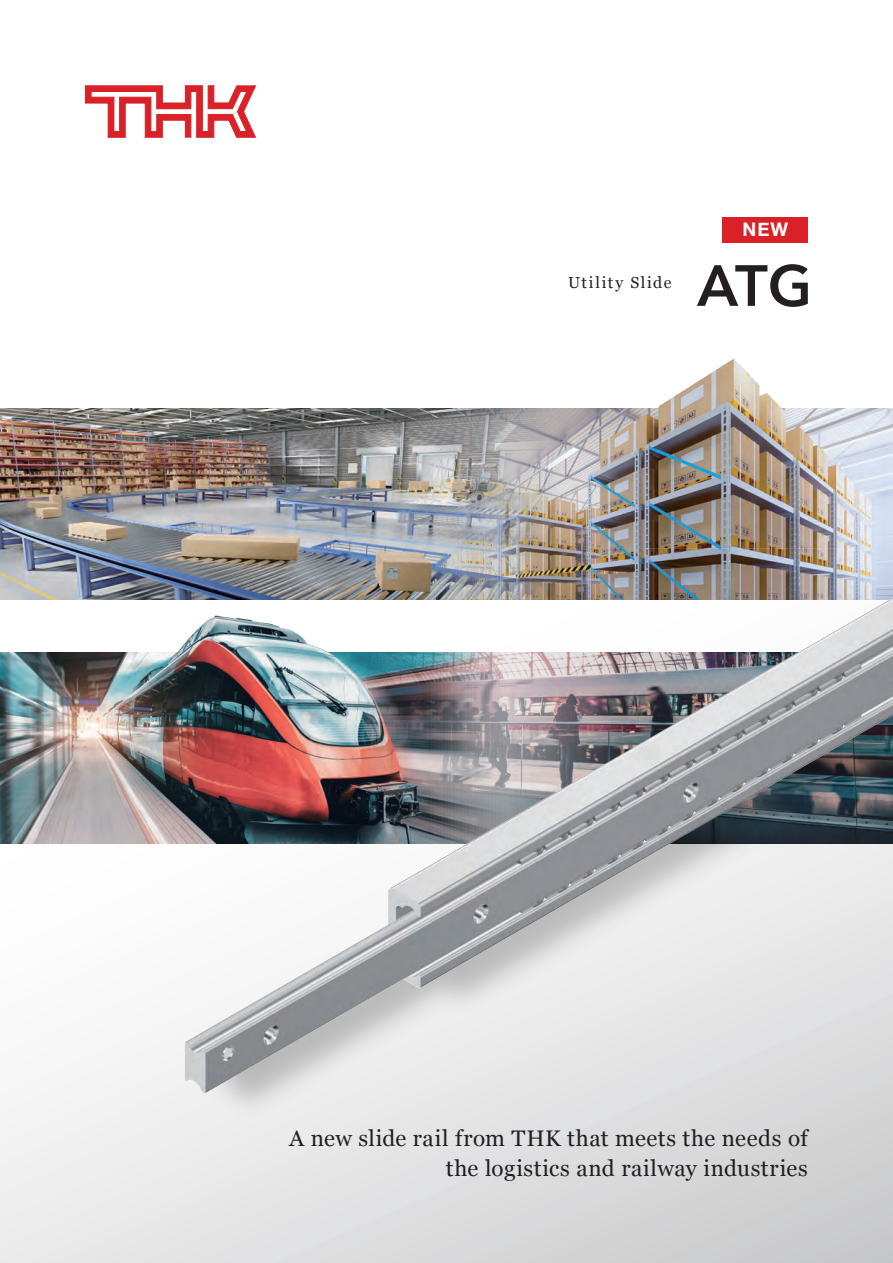
<style>
.page{position:relative;width:893px;height:1263px;background:#fff}
.page>*{position:absolute;margin:0;border:0;box-sizing:border-box;transform-origin:0 0}
.t1{font:600 57.45px "Avenir Next";color:#231f20}
.t2{font:22.5px/30px "Georgia";letter-spacing:.025em;color:#231f20;text-align:right}
.t3{font:700 18.75px "Helvetica Neue";color:#fff}
.t4{font:15.9px "Georgia";letter-spacing:.1em;color:#231f20}
</style>
<div class="page">
<img style="left:10px;top:217px;width:883px;height:1046px">
<img style="left:106px;top:392px;width:787px;height:770px">
<svg style="left:85px;top:85px;width:171px;height:53px"></svg>
<p class="t4" style="left:568px;top:271px;width:105px">Utility Slide</p>
<p class="t3" style="left:742px;top:215px;width:47px">NEW</p>
<h1 class="t1" style="left:697px;top:237px;width:116px">ATG</h1>
<p class="t2" style="left:289px;top:1122px;width:520px">A new slide rail from THK that meets the needs of the logistics and railway industries</p>
</div>
